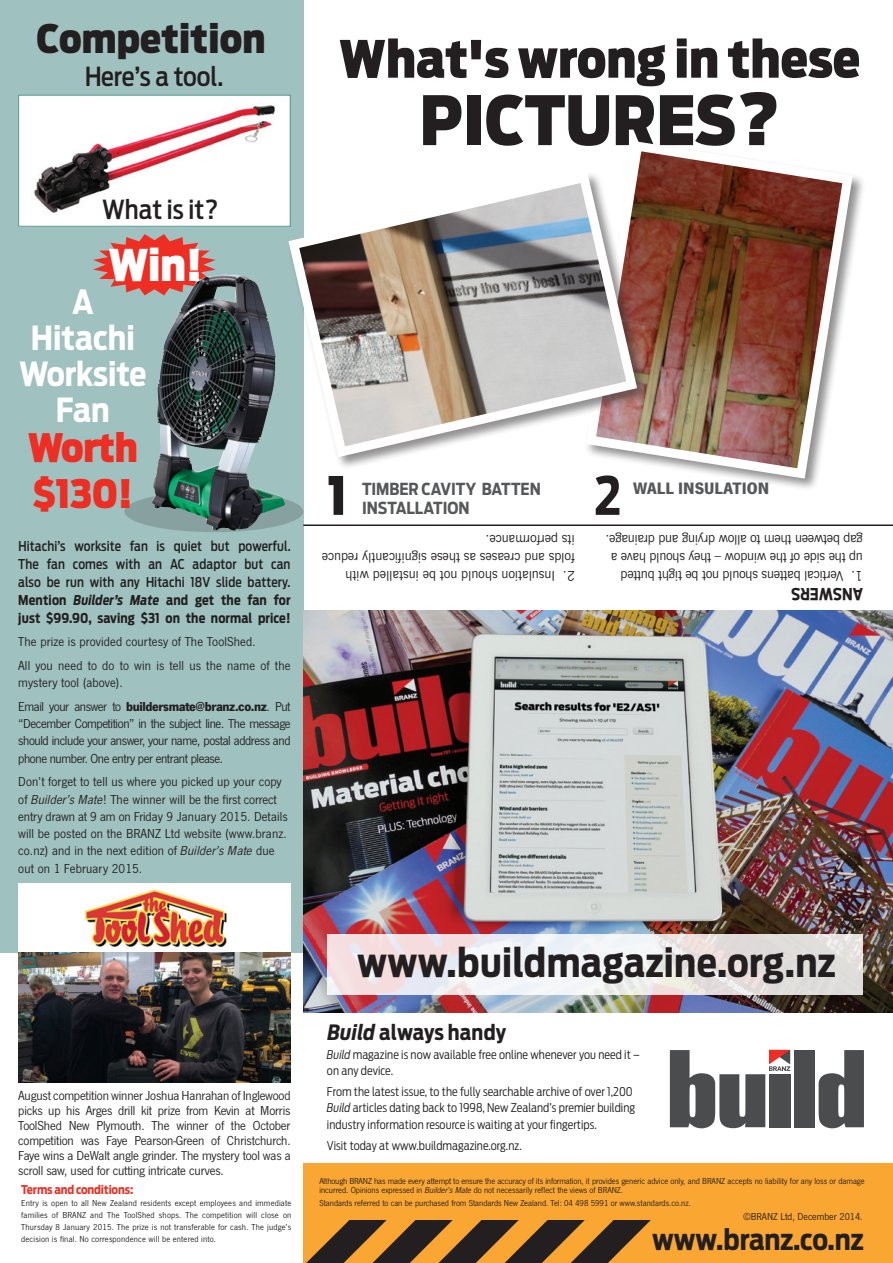
<style>
.page{position:relative;width:893px;height:1263px;background:#fff}
.page>*{position:absolute;margin:0;border:0;box-sizing:border-box;transform-origin:0 0}
.t1{font:900 67.35px "Antenna Cond";color:#231f20}
.Body{font:900 52.5px "Antenna Cond";color:#231f20;scale:.96 1}
.Body-2{font:700 52.5px "Antenna Cond";color:#231f20;scale:.96 1}
.t2{font:900 51px "Antenna Cond";color:#231f20}
.t3{font:900 43.35px "Antenna Cond";color:#fff}
.t4{font:700 39.45px "Antenna Cond";letter-spacing:.01em;color:#231f20}
.t5{font:900 39.15px "Antenna Cond";letter-spacing:.005em;color:#231f20}
.t6{font:900 39px/46.8px "Antenna Cond";letter-spacing:-.01em;color:#ee2e22}
.t7{font:700 33px/36px "Antenna Cond";color:#fff;text-align:center}
.t8{font:700 28.5px "Antenna Cond";color:#231f20}
.t9{font:500 26.1px "Antenna Cond";color:#231f20}
.t10{font:700 21px "Antenna Cond";letter-spacing:.01em;color:#231f20}
.t11{font:700 17.1px "News Got";color:#57585a}
.t12{font:700 16.5px "Antenna Cond";letter-spacing:-.005em;color:#57585a}
.body_copy_white{font:700 16.5px "Antenna Cond";color:#231f20;scale:.96 1}
.Terms_and_Conditions{font:13.5px/17.2px "News Got";letter-spacing:.01em;color:#231f20;text-align:justify}
.body_copy_white-2{font:13.5px/18px "News Gothic BT";letter-spacing:-.015em;color:#231f20;scale:.96 1}
.Body-3{font:500 13.5px/18px "Antenna Cond";letter-spacing:.01em;color:#231f20;text-align:justify;scale:.96 1}
.t13{font:300 12px/16.5px "Antenna Cond";letter-spacing:.005em;color:#231f20}
.Terms_and_Conditions-2{font:700 12px "Antenna Cond";letter-spacing:-.01em;color:#ee2e22}
.t14{font:10.5px "News Got";color:#231f20}
.Terms_and_Conditions-3{font:9px/12px "News Got";color:#231f20}
.s1{font-weight:700}
.s2{font-weight:700;font-style:italic}
.s3{font-style:italic}
.s4{font-size:70.8px}
</style>
<div class="page">
<div style="left:303px;top:1163px;width:590px;height:100px;background:#faa633"></div>
<div style="left:0;top:0;width:303px;height:953px;background:#9fc1bf"></div>
<svg style="left:306px;top:1220px;width:345px;height:43px"></svg>
<div style="left:19px;top:95px;width:271px;height:131px;background:#fff"></div>
<img style="left:33px;top:105px;width:243px;height:108px">
<div style="left:18px;top:95px;width:273px;height:132px;border:1px solid #50948f"></div>
<hr style="left:303px;top:524px;width:590px;height:2px;background:#231f20">
<svg style="left:93px;top:234px;width:123px;height:61px"></svg>
<img style="left:638px;top:151px;width:220px;height:333px">
<div style="left:18px;top:884px;width:273px;height:74px;background:#fff"></div>
<img style="left:78px;top:889px;width:156px;height:64px">
<div style="left:287px;top:171px;width:364px;height:300px;background:#231f20;opacity:.5"></div>
<svg style="left:283px;top:167px;width:359px;height:295px"></svg>
<img style="left:303px;top:610px;width:590px;height:402px">
<svg style="left:327px;top:934px;width:536px;height:60px"></svg>
<div style="left:794px;top:1050px;width:21px;height:77px;background:#4b4c4d"></div>
<svg style="left:819px;top:1050px;width:45px;height:78px"></svg>
<svg style="left:670px;top:1050px;width:120px;height:78px"></svg>
<svg style="left:124px;top:491px;width:179px;height:41px;background:#52736d"></svg>
<img style="left:157px;top:274px;width:71px;height:190px">
<img style="left:18px;top:953px;width:273px;height:129px">
<p class="t5" style="left:36px;top:14px;width:231px">Competition</p>
<p class="t9" style="left:84px;top:61px;width:141px">Here’s a tool.</p>
<p class="t9" style="left:102px;top:194px;width:118px">What is it?</p>
<p class="t3" style="left:109px;top:238px;width:95px">Win!</p>
<p class="t7" style="left:19px;top:284px;width:129px">A<br>Hitachi<br>Worksite<br>Fan</p>
<p class="t6" style="left:28px;top:424px;width:111px">Worth $130!</p>
<p class="Body-3" style="left:18px;top:537px;width:285px">Hitachi’s worksite fan is quiet but powerful.<br>The fan comes with an AC adaptor but can also be run with any Hitachi 18V slide battery.<br><span class="s1">Mention</span> <span class="s2">Builder’s Mate</span> <span class="s1">and get the fan for just $99.90, saving $31 on the normal price!</span></p>
<p class="Terms_and_Conditions" style="left:18px;top:633px;width:239px">The prize is provided courtesy of The ToolShed.</p>
<p class="Terms_and_Conditions" style="left:18px;top:657px;width:274px">All you need to do to win is tell us the name of the mystery tool (above).</p>
<p class="Terms_and_Conditions" style="left:18px;top:698px;width:274px">Email your answer to <span class="s1">buildersmate@branz.co.nz</span>. Put “December Competition” in the subject line. The message should include your answer, your name, postal address and phone number. One entry per entrant please.</p>
<p class="Terms_and_Conditions" style="left:18px;top:773px;width:271px;text-align:left">Don’t forget to tell us where you picked up your copy of <span class="s3">Builder’s Mate</span>! The winner will be the first correct entry drawn at 9 am on Friday 9 January 2015. Details will be posted on the BRANZ Ltd website (www.branz. co.nz) and in the next edition of <span class="s3">Builder’s Mate</span> due out on 1 February 2015.</p>
<p class="t2" style="left:339px;top:28px;width:523px">What's wrong in these</p>
<p class="t1" style="left:420px;top:79px;width:362px">PICTURES<span class="s4">?</span></p>
<p class="Body" style="left:327px;top:464px;width:22px">1</p>
<p class="t12" style="left:362px;top:479px;width:180px">TIMBER CAVITY BATTEN</p>
<p class="t12" style="left:362px;top:498px;width:109px">INSTALLATION</p>
<p class="Body-2" style="left:594px;top:464px;width:30px">2</p>
<p class="t11" style="left:633px;top:479px;width:137px">WALL INSULATION</p>
<p class="body_copy_white-2" style="left:575px;top:585px;width:265px;rotate:-180deg">2.<br>folds and creases as these significantly reduce its performance.</p>
<p class="body_copy_white-2" style="left:555px;top:585px;width:220px;rotate:-180deg">Insulation should not be installed with</p>
<p class="body_copy_white-2" style="left:863px;top:585px;width:270px;rotate:-180deg">1.<br>up the side of the window – they should have a gap between them to allow drying and drainage.</p>
<p class="body_copy_white-2" style="left:843px;top:585px;width:234px;rotate:-180deg">Vertical battens should not be tight butted</p>
<p class="body_copy_white" style="left:863px;top:604px;width:77px;rotate:-180deg">ANSWERS</p>
<p class="Terms_and_Conditions" style="left:18px;top:1088px;width:274px;line-height:15px">August competition winner Joshua Hanrahan of Inglewood picks up his Arges drill kit prize from Kevin at Morris ToolShed New Plymouth. The winner of the October competition was Faye Pearson-Green of Christchurch.<br>Faye wins a DeWalt angle grinder. The mystery tool was a scroll saw, used for cutting intricate curves.</p>
<p class="Terms_and_Conditions-2" style="left:21px;top:1182px;width:114px">Terms and conditions:</p>
<p class="Terms_and_Conditions-3" style="left:21px;top:1197px;width:272px;text-align:justify">Entry is open to all New Zealand residents except employees and immediate families of BRANZ and The ToolShed shops. The competition will close on Thursday 8 January 2015. The prize is not transferable for cash. The judge’s decision is final. No correspondence will be entered into.</p>
<p class="t4" style="left:357px;top:938px;width:480px">www.buildmagazine.org.nz</p>
<p class="t10" style="left:327px;top:1019px;width:180px"><span class="s3">Build</span> always handy</p>
<p class="t13" style="left:327px;top:1046px;width:314px"><span class="s3">Build</span> magazine is now available free online whenever you need it – on any device.</p>
<p class="t13" style="left:327px;top:1083px;width:310px">From the latest issue, to the fully searchable archive of over 1,200<br><span class="s3">Build</span> articles dating back to 1998, New Zealand’s premier building industry information resource is waiting at your fingertips.</p>
<p class="t13" style="left:327px;top:1137px;width:196px">Visit today at www.buildmagazine.org.nz.</p>
<p class="Terms_and_Conditions-3" style="left:319px;top:1176px;width:547px;line-height:9px">Although BRANZ has made every attempt to ensure the accuracy of its information, it provides generic advice only, and BRANZ accepts no liability for any loss or damage incurred. Opinions expressed in <span class="s3">Builder’s Mate</span> do not necessarily reflect the views of BRANZ.</p>
<p class="Terms_and_Conditions-3" style="left:319px;top:1197px;width:373px">Standards referred to can be purchased from Standards New Zealand. Tel: 04 498 5991 or www.standards.co.nz.</p>
<p class="t8" style="left:652px;top:1222px;width:213px">www.branz.co.nz</p>
<p class="t14" style="left:743px;top:1211px;width:121px">©BRANZ Ltd, December 2014.</p>
</div>
